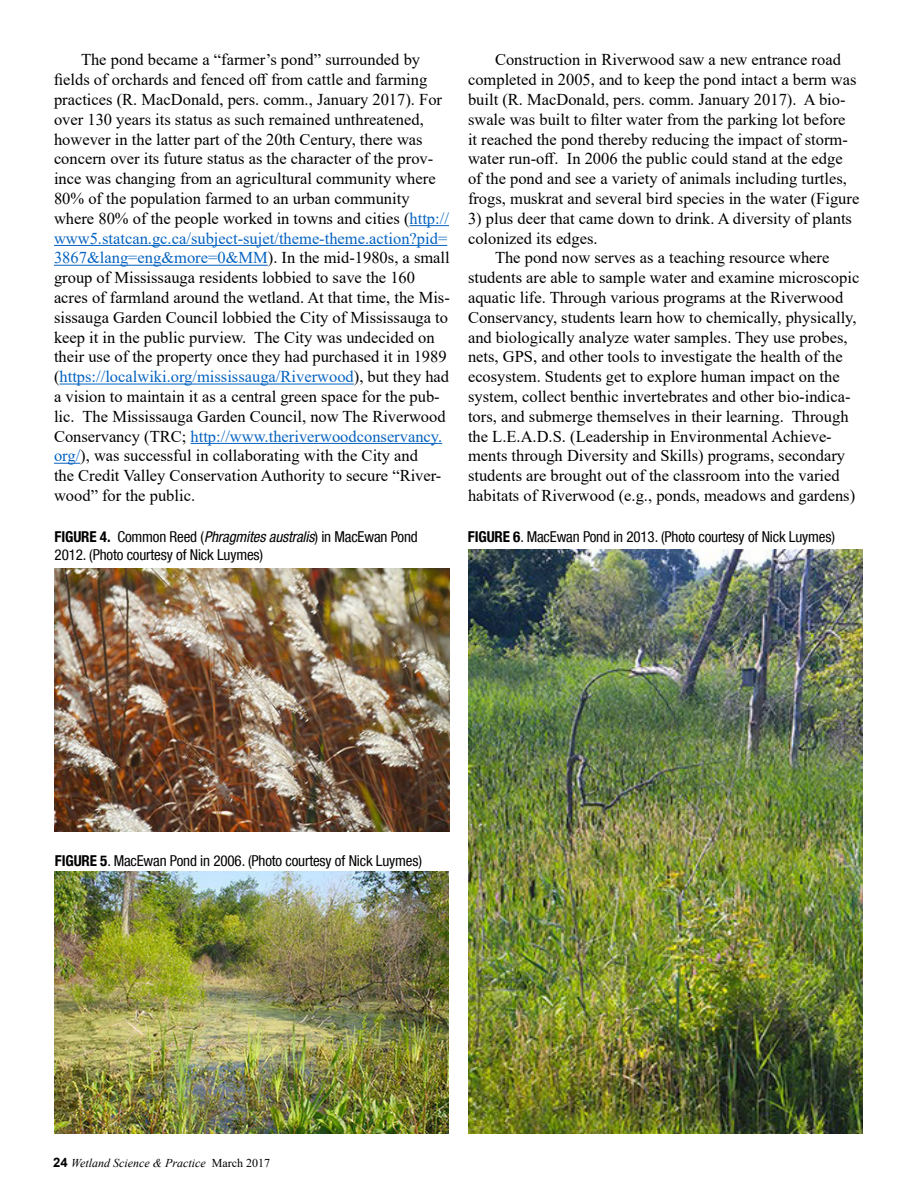
<style>
.page{position:relative;width:918px;height:1188px;background:#fff}
.page>*{position:absolute;margin:0;border:0;box-sizing:border-box;transform-origin:0 0}
.t1{font:16.5px/19.8px "Times New Roman";color:#000}
.t2{font:condensed 15px/18px "Helvetica Neue LT Com";letter-spacing:-.01em;color:#000}
.t3{font:italic 12px "Times New Roman";color:#000}
.s1{color:#0563c1}
.s2{font-family:"Helvetica Neue LT";font-weight:700}
.s3{font-family:"Helvetica Neue LT Std";font-style:italic}
.s4{font-family:"Arial";font-weight:700;font-style:normal;font-size:13.05px}
.s5{font-style:normal}
</style>
<div class="page">
<hr style="left:410px;top:225px;width:39px;height:1px;background:#0563c1">
<hr style="left:54px;top:245px;width:393px;height:1px;background:#0563c1">
<hr style="left:54px;top:265px;width:214px;height:1px;background:#0563c1">
<hr style="left:59px;top:384px;width:295px;height:1px;background:#0563c1">
<hr style="left:191px;top:443px;width:251px;height:1px;background:#0563c1">
<svg style="left:54px;top:463px;width:26px;height:1px"></svg>
<img style="left:55px;top:568px;width:395px;height:264px">
<img style="left:55px;top:872px;width:393px;height:262px">
<img style="left:468px;top:550px;width:395px;height:584px">
<p class="t1" style="left:54px;top:49px;width:397px;text-indent:27px">The pond became a “farmer’s pond” surrounded by fields of orchards and fenced off from cattle and farming practices (R. MacDonald, pers. comm., January 2017). For over 130 years its status as such remained unthreatened, however in the latter part of the 20th Century, there was concern over its future status as the character of the prov&shy;ince was changing from an agricultural community where 80% of the population farmed to an urban community where 80% of the people worked in towns and cities (<span class="s1">http:// www5.statcan.gc.ca/subject-sujet/theme-theme.action?pid= 3867&amp;lang=eng&amp;more=0&amp;MM</span>). In the mid-1980s, a small group of Mississauga residents lobbied to save the 160 acres of farmland around the wetland. At that time, the Mis&shy;sissauga Garden Council lobbied the City of Mississauga to keep it in the public purview. The City was undecided on their use of the property once they had purchased it in 1989 (<span class="s1">https://localwiki.org/mississauga/Riverwood</span>), but they had a vision to maintain it as a central green space for the pub&shy;lic. The Mississauga Garden Council, now The Riverwood Conservancy (TRC; <span class="s1">http://www.theriverwoodconservancy. org/</span>), was successful in collaborating with the City and<br>the Credit Valley Conservation Authority to secure “River&shy;wood” for the public.</p>
<p class="t1" style="left:468px;top:49px;width:393px;text-indent:27px">Construction in Riverwood saw a new entrance road completed in 2005, and to keep the pond intact a berm was built (R. MacDonald, pers. comm. January 2017). A bio&shy;swale was built to filter water from the parking lot before<br>it reached the pond thereby reducing the impact of storm&shy;water run-off. In 2006 the public could stand at the edge of the pond and see a variety of animals including turtles, frogs, muskrat and several bird species in the water (Figure</p>
<p class="t1" style="left:468px;top:208px;width:386px">3) plus deer that came down to drink. A diversity of plants colonized its edges.</p>
<p class="t1" style="left:468px;top:247px;width:393px;text-indent:27px">The pond now serves as a teaching resource where students are able to sample water and examine microscopic aquatic life. Through various programs at the Riverwood Conservancy, students learn how to chemically, physically, and biologically analyze water samples. They use probes, nets, GPS, and other tools to investigate the health of the ecosystem. Students get to explore human impact on the system, collect benthic invertebrates and other bio-indica&shy;tors, and submerge themselves in their learning. Through the L.E.A.D.S. (Leadership in Environmental Achieve&shy;ments through Diversity and Skills) programs, secondary students are brought out of the classroom into the varied habitats of Riverwood (e.g., ponds, meadows and gardens)</p>
<p class="t2" style="left:55px;top:528px;width:365px"><span class="s2">FIGURE 4.</span> Common Reed (<span class="s3">Phragmites australis</span>) in MacEwan Pond<br>2012. (Photo courtesy of Nick Luymes)</p>
<p class="t2" style="left:468px;top:528px;width:369px"><span class="s2">FIGURE 6</span>. MacEwan Pond in 2013. (Photo courtesy of Nick Luymes)</p>
<p class="t2" style="left:55px;top:851px;width:369px"><span class="s2">FIGURE 5</span>. MacEwan Pond in 2006. (Photo courtesy of Nick Luymes)</p>
<p class="t3" style="left:53px;top:1154px;width:218px"><span class="s4">24</span> Wetland Science &amp; Practice <span class="s5">March 2017</span></p>
</div>
